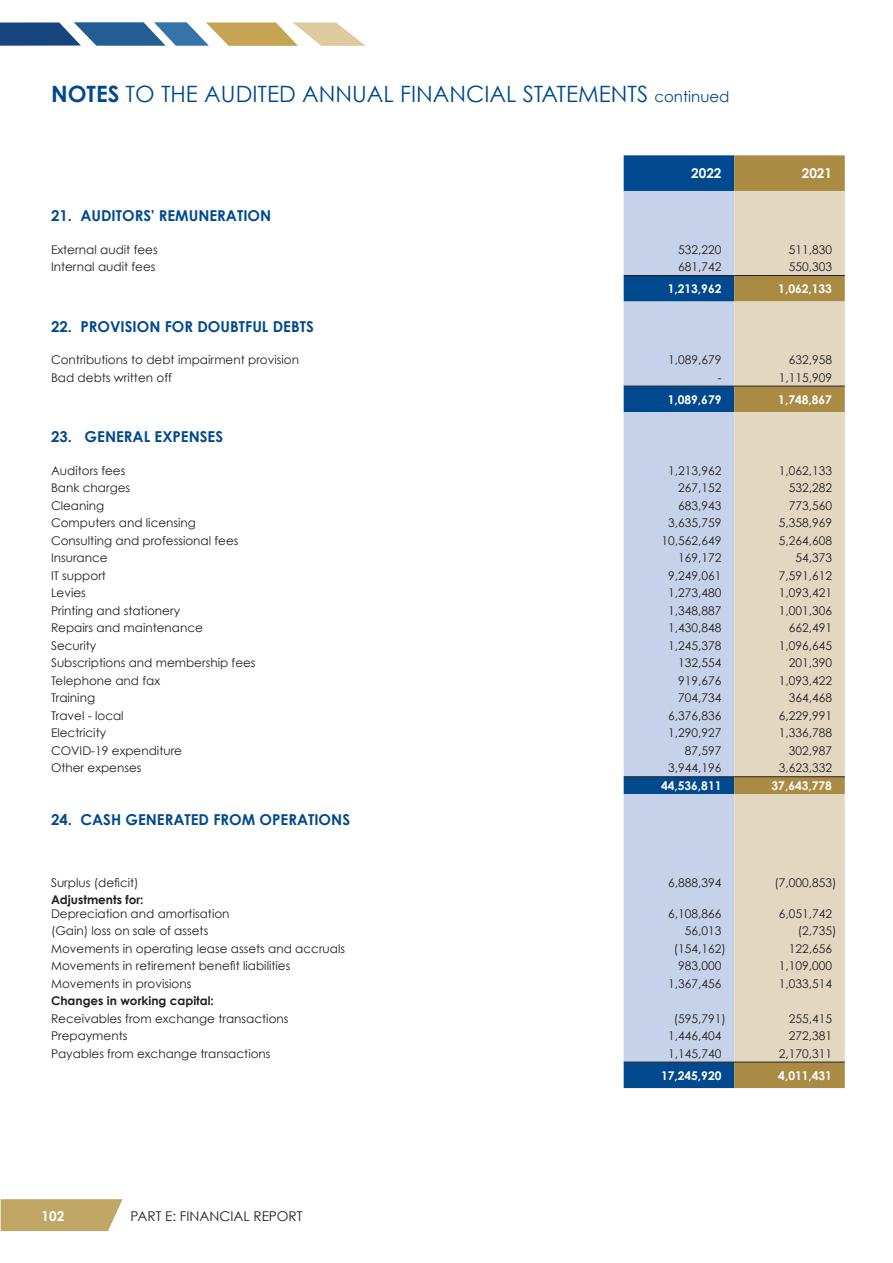
<style>
.page{position:relative;width:893px;height:1263px;background:#fff}
.page>*{position:absolute;margin:0;border:0;box-sizing:border-box;transform-origin:0 0}
.LH_1__blue{font:22.5px "Century Gothic";color:#01498e}
.LH_2__6_1{font:700 15px "Century Gothic";color:#01498e}
.t1{font:13.5px "Century Gothic";color:#231f20}
.WOB{font:700 13.5px "Century Gothic";color:#fff}
.Fin_table_text{font:12px "Century Gothic";color:#231f20}
.Fin_table_fig{font:12px "Century Gothic";color:#231f20}
.WOB_Total{font:700 12px "Century Gothic";color:#fff}
.Fin_table_text-2{font:700 12px "Century Gothic";color:#231f20}
.s1{font-weight:700}
.s2{font-size:15px}
</style>
<div class="page">
<svg style="left:0;top:22px;width:366px;height:24px"></svg>
<svg style="left:1px;top:1199px;width:122px;height:32px;background:#c5ad70"></svg>
<div style="left:624px;top:155px;width:110px;height:933px;background:#01498e"></div>
<div style="left:734px;top:155px;width:111px;height:933px;background:#aa8b43"></div>
<svg style="left:624px;top:191px;width:110px;height:870px;background:#b6c7e2"></svg>
<svg style="left:734px;top:191px;width:111px;height:870px;background:#ded1b7"></svg>
<hr style="left:624px;top:275px;width:110px;height:1px;background:#231f20">
<hr style="left:734px;top:275px;width:111px;height:1px;background:#231f20">
<hr style="left:624px;top:386px;width:110px;height:1px;background:#231f20">
<hr style="left:734px;top:386px;width:111px;height:1px;background:#231f20">
<hr style="left:624px;top:776px;width:110px;height:1px;background:#231f20">
<hr style="left:734px;top:776px;width:111px;height:1px;background:#231f20">
<hr style="left:624px;top:1061px;width:110px;height:1px;background:#231f20">
<hr style="left:734px;top:1061px;width:111px;height:1px;background:#231f20">
<p class="LH_1__blue" style="left:51px;top:80px;width:680px"><span class="s1">NOTES</span> TO THE AUDITED ANNUAL FINANCIAL STATEMENTS <span class="s2">continued</span></p>
<p class="WOB" style="left:691px;top:165px;width:32px">2022</p>
<p class="WOB" style="left:802px;top:165px;width:32px">2021</p>
<p class="LH_2__6_1" style="left:51px;top:206px;width:222px">21. AUDITORS' REMUNERATION</p>
<p class="Fin_table_text" style="left:51px;top:242px;width:108px">External audit fees</p>
<p class="Fin_table_fig" style="left:678px;top:242px;width:45px">532,220</p>
<p class="Fin_table_fig" style="left:789px;top:242px;width:45px">511,830</p>
<p class="Fin_table_text" style="left:51px;top:260px;width:106px">Internal audit fees</p>
<p class="Fin_table_fig" style="left:678px;top:260px;width:45px">681,742</p>
<p class="Fin_table_fig" style="left:789px;top:260px;width:45px">550,303</p>
<p class="WOB_Total" style="left:668px;top:281px;width:55px">1,213,962</p>
<p class="WOB_Total" style="left:778px;top:281px;width:55px">1,062,133</p>
<p class="LH_2__6_1" style="left:51px;top:317px;width:264px">22. PROVISION FOR DOUBTFUL DEBTS</p>
<p class="Fin_table_text" style="left:51px;top:353px;width:249px">Contributions to debt impairment provision</p>
<p class="Fin_table_fig" style="left:668px;top:353px;width:55px">1,089,679</p>
<p class="Fin_table_fig" style="left:789px;top:353px;width:45px">632,958</p>
<p class="Fin_table_text" style="left:51px;top:370px;width:122px">Bad debts written off</p>
<p class="Fin_table_fig" style="left:717px;top:370px;width:5px">-</p>
<p class="Fin_table_fig" style="left:779px;top:370px;width:55px">1,115,909</p>
<p class="WOB_Total" style="left:668px;top:392px;width:55px">1,089,679</p>
<p class="WOB_Total" style="left:778px;top:392px;width:55px">1,748,867</p>
<p class="LH_2__6_1" style="left:51px;top:428px;width:174px">23. GENERAL EXPENSES</p>
<p class="Fin_table_text" style="left:51px;top:463px;width:76px">Auditors fees</p>
<p class="Fin_table_fig" style="left:668px;top:463px;width:55px">1,213,962</p>
<p class="Fin_table_fig" style="left:779px;top:463px;width:55px">1,062,133</p>
<p class="Fin_table_text" style="left:51px;top:481px;width:81px">Bank charges</p>
<p class="Fin_table_fig" style="left:678px;top:481px;width:45px">267,152</p>
<p class="Fin_table_fig" style="left:789px;top:481px;width:45px">532,282</p>
<p class="Fin_table_text" style="left:51px;top:498px;width:55px">Cleaning</p>
<p class="Fin_table_fig" style="left:678px;top:498px;width:45px">683,943</p>
<p class="Fin_table_fig" style="left:789px;top:498px;width:45px">773,560</p>
<p class="Fin_table_text" style="left:51px;top:516px;width:147px">Computers and licensing</p>
<p class="Fin_table_fig" style="left:668px;top:516px;width:55px">3,635,759</p>
<p class="Fin_table_fig" style="left:779px;top:516px;width:55px">5,358,969</p>
<p class="Fin_table_text" style="left:51px;top:533px;width:189px">Consulting and professional fees</p>
<p class="Fin_table_fig" style="left:662px;top:533px;width:61px">10,562,649</p>
<p class="Fin_table_fig" style="left:779px;top:533px;width:55px">5,264,608</p>
<p class="Fin_table_text" style="left:51px;top:551px;width:58px">Insurance</p>
<p class="Fin_table_fig" style="left:678px;top:551px;width:45px">169,172</p>
<p class="Fin_table_fig" style="left:795px;top:551px;width:38px">54,373</p>
<p class="Fin_table_text" style="left:51px;top:568px;width:57px">IT support</p>
<p class="Fin_table_fig" style="left:668px;top:568px;width:55px">9,249,061</p>
<p class="Fin_table_fig" style="left:779px;top:568px;width:55px">7,591,612</p>
<p class="Fin_table_text" style="left:51px;top:586px;width:36px">Levies</p>
<p class="Fin_table_fig" style="left:668px;top:586px;width:55px">1,273,480</p>
<p class="Fin_table_fig" style="left:779px;top:586px;width:55px">1,093,421</p>
<p class="Fin_table_text" style="left:51px;top:603px;width:131px">Printing and stationery</p>
<p class="Fin_table_fig" style="left:668px;top:603px;width:55px">1,348,887</p>
<p class="Fin_table_fig" style="left:779px;top:603px;width:55px">1,001,306</p>
<p class="Fin_table_text" style="left:51px;top:621px;width:153px">Repairs and maintenance</p>
<p class="Fin_table_fig" style="left:668px;top:621px;width:55px">1,430,848</p>
<p class="Fin_table_fig" style="left:789px;top:621px;width:45px">662,491</p>
<p class="Fin_table_text" style="left:51px;top:638px;width:47px">Security</p>
<p class="Fin_table_fig" style="left:668px;top:638px;width:55px">1,245,378</p>
<p class="Fin_table_fig" style="left:779px;top:638px;width:55px">1,096,645</p>
<p class="Fin_table_text" style="left:51px;top:656px;width:206px">Subscriptions and membership fees</p>
<p class="Fin_table_fig" style="left:678px;top:656px;width:45px">132,554</p>
<p class="Fin_table_fig" style="left:789px;top:656px;width:45px">201,390</p>
<p class="Fin_table_text" style="left:51px;top:673px;width:111px">Telephone and fax</p>
<p class="Fin_table_fig" style="left:678px;top:673px;width:45px">919,676</p>
<p class="Fin_table_fig" style="left:779px;top:673px;width:55px">1,093,422</p>
<p class="Fin_table_text" style="left:51px;top:691px;width:46px">Training</p>
<p class="Fin_table_fig" style="left:678px;top:691px;width:45px">704,734</p>
<p class="Fin_table_fig" style="left:789px;top:691px;width:45px">364,468</p>
<p class="Fin_table_text" style="left:51px;top:708px;width:74px">Travel - local</p>
<p class="Fin_table_fig" style="left:668px;top:708px;width:55px">6,376,836</p>
<p class="Fin_table_fig" style="left:779px;top:708px;width:55px">6,229,991</p>
<p class="Fin_table_text" style="left:51px;top:726px;width:57px">Electricity</p>
<p class="Fin_table_fig" style="left:668px;top:726px;width:55px">1,290,927</p>
<p class="Fin_table_fig" style="left:779px;top:726px;width:55px">1,336,788</p>
<p class="Fin_table_text" style="left:51px;top:743px;width:133px">COVID-19 expenditure</p>
<p class="Fin_table_fig" style="left:685px;top:743px;width:38px">87,597</p>
<p class="Fin_table_fig" style="left:789px;top:743px;width:45px">302,987</p>
<p class="Fin_table_text" style="left:51px;top:761px;width:92px">Other expenses</p>
<p class="Fin_table_fig" style="left:668px;top:761px;width:55px">3,944,196</p>
<p class="Fin_table_fig" style="left:779px;top:761px;width:55px">3,623,332</p>
<p class="WOB_Total" style="left:661px;top:778px;width:62px">44,536,811</p>
<p class="WOB_Total" style="left:771px;top:778px;width:62px">37,643,778</p>
<p class="LH_2__6_1" style="left:51px;top:810px;width:301px">24. CASH GENERATED FROM OPERATIONS</p>
<p class="Fin_table_text" style="left:51px;top:875px;width:89px">Surplus (deficit)</p>
<p class="Fin_table_fig" style="left:668px;top:875px;width:55px">6,888,394</p>
<p class="Fin_table_fig" style="left:774px;top:875px;width:64px">(7,000,853)</p>
<p class="Fin_table_text-2" style="left:51px;top:892px;width:94px">Adjustments for:</p>
<p class="Fin_table_text" style="left:51px;top:906px;width:180px">Depreciation and amortisation</p>
<p class="Fin_table_fig" style="left:668px;top:906px;width:55px">6,108,866</p>
<p class="Fin_table_fig" style="left:779px;top:906px;width:55px">6,051,742</p>
<p class="Fin_table_text" style="left:51px;top:924px;width:159px">(Gain) loss on sale of assets</p>
<p class="Fin_table_fig" style="left:685px;top:924px;width:38px">56,013</p>
<p class="Fin_table_fig" style="left:798px;top:924px;width:40px">(2,735)</p>
<p class="Fin_table_text" style="left:51px;top:941px;width:296px">Movements in operating lease assets and accruals</p>
<p class="Fin_table_fig" style="left:674px;top:941px;width:54px">(154,162)</p>
<p class="Fin_table_fig" style="left:789px;top:941px;width:45px">122,656</p>
<p class="Fin_table_text" style="left:51px;top:959px;width:241px">Movements in retirement benefit liabilities</p>
<p class="Fin_table_fig" style="left:678px;top:959px;width:45px">983,000</p>
<p class="Fin_table_fig" style="left:779px;top:959px;width:55px">1,109,000</p>
<p class="Fin_table_text" style="left:51px;top:976px;width:142px">Movements in provisions</p>
<p class="Fin_table_fig" style="left:668px;top:976px;width:55px">1,367,456</p>
<p class="Fin_table_fig" style="left:779px;top:976px;width:55px">1,033,514</p>
<p class="Fin_table_text-2" style="left:51px;top:993px;width:164px">Changes in working capital:</p>
<p class="Fin_table_text" style="left:51px;top:1011px;width:239px">Receivables from exchange transactions</p>
<p class="Fin_table_fig" style="left:674px;top:1011px;width:54px">(595,791)</p>
<p class="Fin_table_fig" style="left:789px;top:1011px;width:45px">255,415</p>
<p class="Fin_table_text" style="left:51px;top:1029px;width:78px">Prepayments</p>
<p class="Fin_table_fig" style="left:668px;top:1029px;width:55px">1,446,404</p>
<p class="Fin_table_fig" style="left:789px;top:1029px;width:45px">272,381</p>
<p class="Fin_table_text" style="left:51px;top:1046px;width:221px">Payables from exchange transactions</p>
<p class="Fin_table_fig" style="left:668px;top:1046px;width:55px">1,145,740</p>
<p class="Fin_table_fig" style="left:779px;top:1046px;width:55px">2,170,311</p>
<p class="WOB_Total" style="left:661px;top:1068px;width:62px">17,245,920</p>
<p class="WOB_Total" style="left:778px;top:1068px;width:55px">4,011,431</p>
<p class="WOB" style="left:42px;top:1208px;width:24px">102</p>
<p class="t1" style="left:130px;top:1208px;width:174px">PART E: FINANCIAL REPORT</p>
</div>
